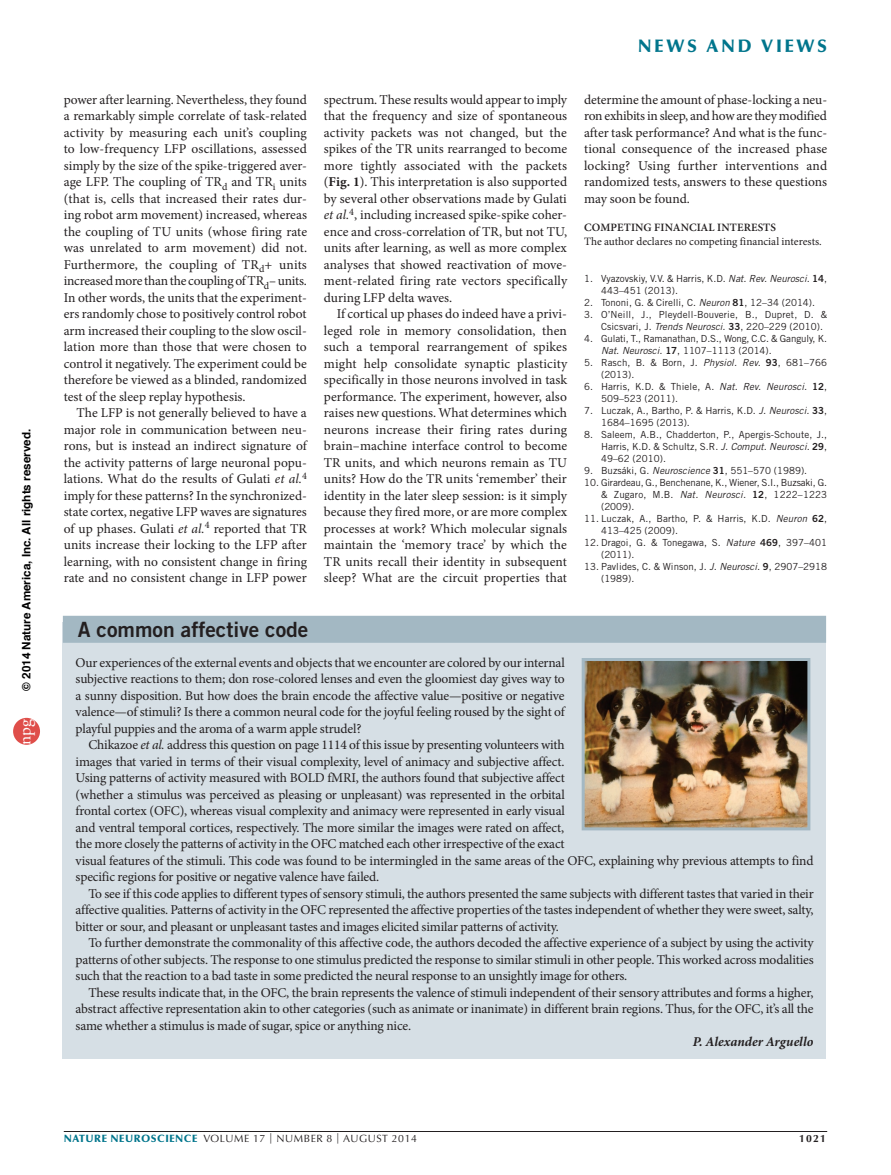
<style>
.page{position:relative;width:891px;height:1175px;background:#fff}
.page>*{position:absolute;margin:0;border:0;box-sizing:border-box;transform-origin:0 0}
.HEAD_pic_story{font:21px "Trade Gothic LT Std Bd 2";color:#231f20}
.t1{font:900 18px "Optima LT Std";letter-spacing:.15em;color:#00758c}
.t2{font:17.4px "Adobe Garamond Pro";color:#fff}
.TEXT_body{font:13.5px/16.5px "Minion Pro";letter-spacing:-.01em;color:#231f20;text-align:justify}
.TEXT_first{font:13.5px/16.5px "Minion Pro";letter-spacing:-.015em;color:#231f20;text-align:justify}
.TEXT_first-2{font:italic 700 13.5px "Minion Pro";letter-spacing:.005em;color:#231f20}
.t3{font:700 11.7px "Helvetica";color:#000}
.TEXT_acknol_comp_int{font:11.25px "Minion Pro";color:#231f20}
.SUBHEAD_acknol_comp{font:600 11.25px "Minion Pro";letter-spacing:.01em;color:#231f20}
.t4{font:10.5px "Optima LT Std";letter-spacing:.05em;color:#231f20}
.t5{font:700 10.5px "Optima LT Std";color:#231f20}
.REFERENCES{font:9.75px/12px "Trade Gothic LT Std";color:#231f20}
.s1{font-family:"Arial"}
.s2{font-style:italic}
.s3{font-weight:700}
.s4{font-family:"Trade Gothic LT Std Bd 2"}
.s5{font-weight:900;color:#00758c}
</style>
<div class="page">
<hr style="left:64px;top:1131px;width:763px;height:1px;background:#231f20">
<div style="left:63px;top:622px;width:763px;height:437px;background:#d6dfe5"></div>
<div style="left:63px;top:616px;width:763px;height:27px;background:#a3b8c3"></div>
<img style="left:586px;top:662px;width:220px;height:164px">
<div style="left:582px;top:658px;width:228px;height:172px;border:3px solid #a3b8c3"></div>
<div style="left:13px;top:718px;width:27px;height:26px;background:#df4e4a;border-radius:50%"></div>
<p class="t3" style="left:17px;top:690px;width:263px;rotate:-90deg">© 201<span class="s1">4</span> Nature America, Inc. All rights reserved.</p>
<p class="t2" style="left:14px;top:744px;width:28px;rotate:-90deg">npg</p>
<p class="TEXT_body" style="left:64px;top:91px;width:245px">power after learning. Nevertheless, they found a remarkably simple correlate of task-related activity by measuring each unit’s coupling to low-frequency LFP oscillations, assessed simply by the size of the spike-triggered aver&shy;age LFP. The coupling of TR<sub>d</sub> and TR<sub>i</sub> units (that is, cells that increased their rates dur&shy;ing robot arm movement) increased, whereas the coupling of TU units (whose firing rate was unrelated to arm movement) did not.<br>Furthermore, the coupling of TR<sub>d</sub>+ units increased more than the coupling of TR<sub>d</sub>– units.<br>In other words, the units that the experiment&shy;ers randomly chose to positively control robot arm increased their coupling to the slow oscil&shy;lation more than those that were chosen to control it negatively. The experiment could be therefore be viewed as a blinded, randomized test of the sleep replay hypothesis.</p>
<p class="TEXT_body" style="left:64px;top:405px;width:245px;text-indent:13px">The LFP is not generally believed to have a major role in communication between neu&shy;rons, but is instead an indirect signature of the activity patterns of large neuronal popu&shy;lations. What do the results of Gulati <span class="s2">et al.</span><sup>4 </sup>imply for these patterns? In the synchronized&shy;state cortex, negative LFP waves are signatures of up phases. Gulati <span class="s2">et al.</span><sup>4</sup> reported that TR units increase their locking to the LFP after learning, with no consistent change in firing rate and no consistent change in LFP power</p>
<p class="TEXT_body" style="left:324px;top:91px;width:245px">spectrum. These results would appear to imply that the frequency and size of spontaneous activity packets was not changed, but the spikes of the TR units rearranged to become more tightly associated with the packets (<span class="s3">Fig. 1</span>). This interpretation is also supported by several other observations made by Gulati <span class="s2">et al.</span><sup>4</sup>, including increased spike-spike coher&shy;ence and cross-correlation of TR, but not TU, units after learning, as well as more complex analyses that showed reactivation of move&shy;ment-related firing rate vectors specifically during LFP delta waves.</p>
<p class="TEXT_body" style="left:324px;top:306px;width:245px;text-indent:13px">If cortical up phases do indeed have a privi&shy;leged role in memory consolidation, then such a temporal rearrangement of spikes might help consolidate synaptic plasticity specifically in those neurons involved in task performance. The experiment, however, also raises new questions. What determines which neurons increase their firing rates during brain–machine interface control to become TR units, and which neurons remain as TU units? How do the TR units ‘remember’ their identity in the later sleep session: is it simply because they fired more, or are more complex processes at work? Which molecular signals maintain the ‘memory trace’ by which the TR units recall their identity in subsequent sleep? What are the circuit properties that</p>
<h2 class="t1" style="left:638px;top:36px;width:191px">NEWS AND VIEWS</h2>
<p class="TEXT_body" style="left:584px;top:91px;width:245px">determine the amount of phase-locking a neu&shy;ron exhibits in sleep, and how are they modified after task performance? And what is the func&shy;tional consequence of the increased phase locking? Using further interventions and randomized tests, answers to these questions may soon be found.</p>
<p class="SUBHEAD_acknol_comp" style="left:584px;top:220px;width:194px">COMPETING FINANCIAL INTERESTS</p>
<p class="TEXT_acknol_comp_int" style="left:584px;top:234px;width:239px">The author declares no competing financial interests.</p>
<p class="REFERENCES" style="left:601px;top:273px;width:228px;text-indent:-17px">1. Vyazovskiy, V.V. &amp; Harris, K.D. <span class="s2">Nat. Rev. Neurosci.</span> <span class="s4">14</span>,<br>443–451 (2013).</p>
<p class="REFERENCES" style="left:584px;top:297px;width:233px">2. Tononi, G. &amp; Cirelli, C. <span class="s2">Neuron</span> <span class="s4">81</span>, 12–34 (2014).</p>
<p class="REFERENCES" style="left:601px;top:309px;width:228px;text-indent:-17px">3. O’Neill, J., Pleydell-Bouverie, B., Dupret, D. &amp;<br>Csicsvari, J. <span class="s2">Trends Neurosci.</span> <span class="s4">33</span>, 220–229 (2010).</p>
<p class="REFERENCES" style="left:601px;top:333px;width:227px;text-indent:-17px">4. Gulati, T., Ramanathan, D.S., Wong, C.C. &amp; Ganguly, K.<br><span class="s2">Nat. Neurosci.</span> <span class="s4">17</span>, 1107–1113 (2014).</p>
<p class="REFERENCES" style="left:601px;top:357px;width:228px;text-indent:-17px">5. Rasch, B. &amp; Born, J. <span class="s2">Physiol. Rev.</span> <span class="s4">93</span>, 681–766 (2013).</p>
<p class="REFERENCES" style="left:601px;top:381px;width:228px;text-indent:-17px">6. Harris, K.D. &amp; Thiele, A. <span class="s2">Nat. Rev. Neurosci.</span> <span class="s4">12</span>,<br>509–523 (2011).</p>
<p class="REFERENCES" style="left:601px;top:405px;width:228px;text-indent:-17px">7. Luczak, A., Bartho, P. &amp; Harris, K.D. <span class="s2">J. Neurosci.</span> <span class="s4">33</span>,<br>1684–1695 (2013).</p>
<p class="REFERENCES" style="left:601px;top:429px;width:228px;text-align:justify;text-indent:-17px">8. Saleem, A.B., Chadderton, P., Apergis-Schoute, J., Harris, K.D. &amp; Schultz, S.R. <span class="s2">J. Comput. Neurosci.</span> <span class="s4">29</span>, 49–62 (2010).</p>
<p class="REFERENCES" style="left:584px;top:465px;width:225px">9. Buzsáki, G. <span class="s2">Neuroscience</span> <span class="s4">31</span>, 551–570 (1989).</p>
<p class="REFERENCES" style="left:601px;top:477px;width:228px;text-align:justify;text-indent:-17px">10. Girardeau, G., Benchenane, K., Wiener, S.I., Buzsaki, G. &amp; Zugaro, M.B. <span class="s2">Nat. Neurosci.</span> <span class="s4">12</span>, 1222–1223 (2009).</p>
<p class="REFERENCES" style="left:601px;top:513px;width:228px;text-indent:-17px">11. Luczak, A., Bartho, P. &amp; Harris, K.D. <span class="s2">Neuron</span> <span class="s4">62</span>,<br>413–425 (2009).</p>
<p class="REFERENCES" style="left:601px;top:537px;width:228px;text-indent:-17px">12. Dragoi, G. &amp; Tonegawa, S. <span class="s2">Nature</span> <span class="s4">469</span>, 397–401 (2011).</p>
<p class="REFERENCES" style="left:601px;top:561px;width:228px;text-indent:-17px">13. Pavlides, C. &amp; Winson, J. <span class="s2">J. Neurosci.</span> <span class="s4">9</span>, 2907–2918 (1989).</p>
<p class="HEAD_pic_story" style="left:78px;top:616px;width:232px">A common affective code</p>
<p class="TEXT_first" style="left:76px;top:654px;width:491px">Our experiences of the external events and objects that we encounter are colored by our internal subjective reactions to them; don rose-colored lenses and even the gloomiest day gives way to a sunny disposition. But how does the brain encode the affective value—positive or negative valence—of stimuli? Is there a common neural code for the joyful feeling roused by the sight of playful puppies and the aroma of a warm apple strudel?</p>
<p class="TEXT_body" style="left:76px;top:736px;width:739px;text-align:left;text-indent:13px">Chikazoe <span class="s2">et al.</span> address this question on page 1114 of this issue by presenting volunteers with<br>images that varied in terms of their visual complexity, level of animacy and subjective affect.<br>Using patterns of activity measured with BOLD fMRI, the authors found that subjective affect<br>(whether a stimulus was perceived as pleasing or unpleasant) was represented in the orbital<br>frontal cortex (OFC), whereas visual complexity and animacy were represented in early visual<br>and ventral temporal cortices, respectively. The more similar the images were rated on affect,<br>the more closely the patterns of activity in the OFC matched each other irrespective of the exact<br>visual features of the stimuli. This code was found to be intermingled in the same areas of the OFC, explaining why previous attempts to find specific regions for positive or negative valence have failed.</p>
<p class="TEXT_body" style="left:76px;top:885px;width:740px;text-indent:13px">To see if this code applies to different types of sensory stimuli, the authors presented the same subjects with different tastes that varied in their affective qualities. Patterns of activity in the OFC represented the affective properties of the tastes independent of whether they were sweet, salty, bitter or sour, and pleasant or unpleasant tastes and images elicited similar patterns of activity.</p>
<p class="TEXT_body" style="left:76px;top:934px;width:740px;text-indent:13px">To further demonstrate the commonality of this affective code, the authors decoded the affective experience of a subject by using the activity patterns of other subjects. The response to one stimulus predicted the response to similar stimuli in other people. This worked across modalities such that the reaction to a bad taste in some predicted the neural response to an unsightly image for others.</p>
<p class="TEXT_body" style="left:76px;top:984px;width:740px;text-indent:13px">These results indicate that, in the OFC, the brain represents the valence of stimuli independent of their sensory attributes and forms a higher, abstract affective representation akin to other categories (such as animate or inanimate) in different brain regions. Thus, for the OFC, it’s all the same whether a stimulus is made of sugar, spice or anything nice.</p>
<p class="TEXT_first-2" style="left:693px;top:1032px;width:122px">P. Alexander Arguello</p>
<p class="t4" style="left:64px;top:1132px;width:355px"><span class="s5">NATURE NEUROSCIENCE</span> VOLUME 17 | NUMBER 8 | AUGUST 2014</p>
<p class="t5" style="left:799px;top:1132px;width:28px">1021</p>
</div>
